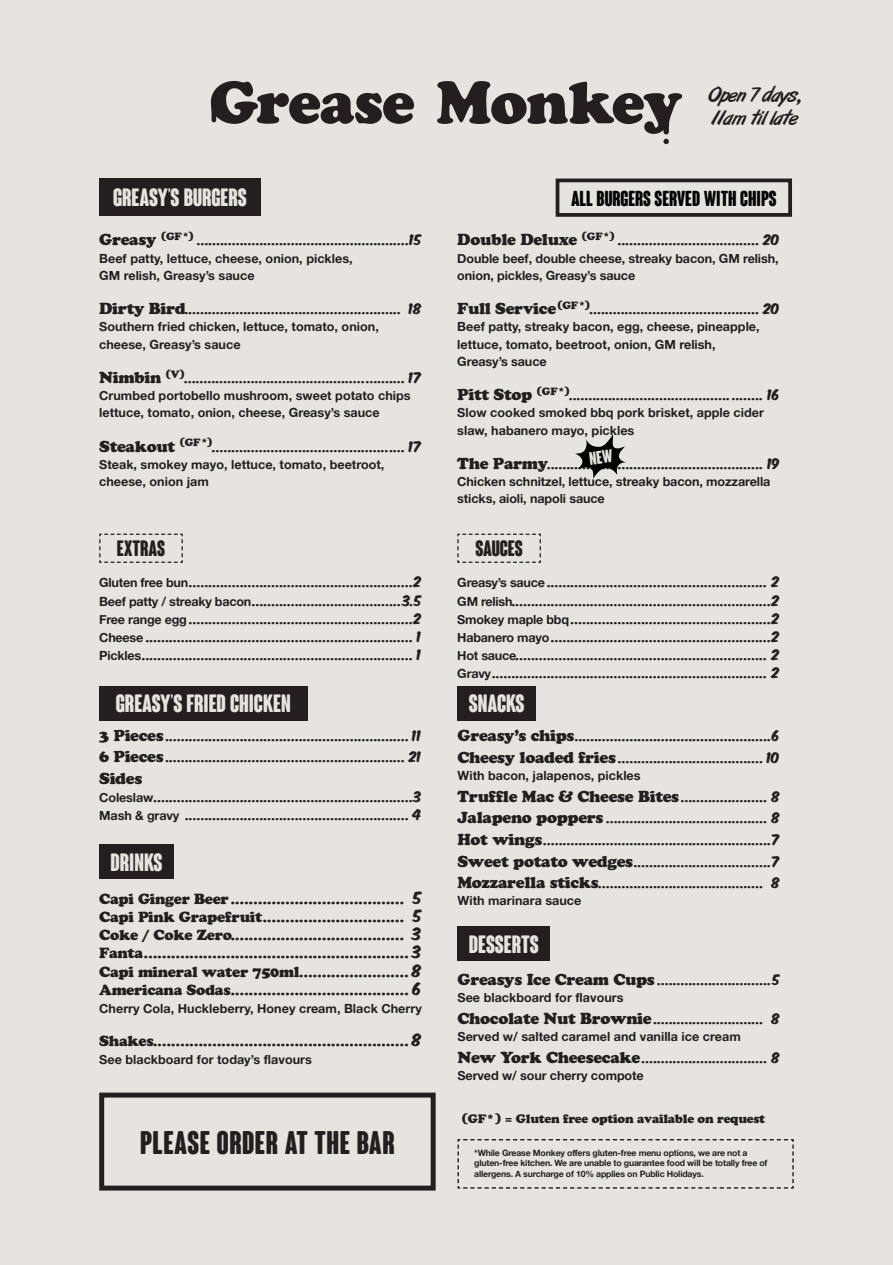
<style>
.page{position:relative;width:893px;height:1265px;background:#e6e4df}
.page>*{position:absolute;margin:0;border:0;box-sizing:border-box;transform-origin:0 0}
.burger_name{font:700 condensed 31.85px "Coluna Rounded";letter-spacing:.02em;color:#231f20}
.t1{font:700 condensed 24.32px "Coluna Rounded";color:#e6e4df}
.t2{font:700 condensed 21.7px "Coluna Rounded";color:#231f20}
.t3{font:700 condensed 21.18px "Coluna Rounded";color:#040503}
.burger_name-2{font:20.82px/22.8px "Art Brush";letter-spacing:-.02em;color:#231f20}
.burger_name-3{font:15.92px "Cooper Black Std";letter-spacing:-.02em;color:#231f20}
.burger_name-4{font:14.7px "Komika Axis";color:#231f20}
.burger_name-5{font:12.6px "Komika Axis";letter-spacing:-.02em;color:#231f20}
.burger_name-6{font:12.6px/17.3px "Alte Haas Grotesk Bold";color:#231f20}
.burger_name-7{font:12.25px "Cooper Black Std";letter-spacing:-.02em;color:#231f20}
.t4{font:8.75px/10.5px "Alte Haas Grotesk Bold";letter-spacing:-.02em;color:#231f20}
.s1{font-family:"Cooper Black Std";font-size:15.92px}
.s2{font-family:"Alte Haas Grotesk Bold"}
.s3{font-family:"Cooper Black Std"}
</style>
<div class="page">
<svg style="left:99px;top:533px;width:84px;height:30px"></svg>
<svg style="left:457px;top:533px;width:84px;height:30px"></svg>
<svg style="left:457px;top:1139px;width:337px;height:50px"></svg>
<div style="left:99px;top:179px;width:162px;height:37px;background:#231f20"></div>
<div style="left:99px;top:686px;width:208px;height:35px;background:#231f20"></div>
<div style="left:457px;top:686px;width:79px;height:34px;background:#231f20"></div>
<div style="left:457px;top:927px;width:93px;height:34px;background:#231f20"></div>
<div style="left:99px;top:844px;width:75px;height:35px;background:#231f20"></div>
<svg style="left:437px;top:81px;width:245px;height:63px"></svg>
<svg style="left:211px;top:81px;width:203px;height:43px"></svg>
<div style="left:99px;top:1093px;width:337px;height:98px;border:5px solid #231f20"></div>
<div style="left:556px;top:179px;width:236px;height:38px;border:4px solid #231f20"></div>
<svg style="left:575px;top:434px;width:50px;height:45px"></svg>
<p class="t1" style="left:113px;top:184px;width:135px">GREASY’S BURGERS</p>
<p class="burger_name-5" style="left:99px;top:234px;width:324px"><span class="s1">Greasy</span> <sup>(GF*)</sup> ......................................................15</p>
<p class="burger_name-6" style="left:99px;top:249px;width:255px">Beef patty, lettuce, cheese, onion, pickles,<br>GM relish, Greasy’s sauce</p>
<p class="burger_name-5" style="left:99px;top:302px;width:324px"><span class="s1">Dirty Bird</span>....................................................... 18</p>
<p class="burger_name-6" style="left:99px;top:318px;width:281px">Southern fried chicken, lettuce, tomato, onion, cheese, Greasy’s sauce</p>
<p class="burger_name-5" style="left:99px;top:371px;width:324px"><span class="s1">Nimbin</span> <sup>(V)</sup>........................................................ 17</p>
<p class="burger_name-6" style="left:99px;top:387px;width:313px">Crumbed portobello mushroom, sweet potato chips lettuce, tomato, onion, cheese, Greasy’s sauce</p>
<p class="burger_name-5" style="left:99px;top:440px;width:324px"><span class="s1">Steakout</span> <sup>(GF*)</sup>................................................. 17</p>
<p class="burger_name-6" style="left:99px;top:455px;width:287px">Steak, smokey mayo, lettuce, tomato, beetroot,</p>
<p class="burger_name-6" style="left:99px;top:473px;width:111px">cheese, onion jam</p>
<p class="burger_name-2" style="left:709px;top:84px;width:93px">Open 7 days,<br>11am til late</p>
<p class="t3" style="left:571px;top:187px;width:207px">ALL BURGERS SERVED WITH CHIPS</p>
<p class="burger_name-5" style="left:457px;top:234px;width:324px"><span class="s1">Double Deluxe</span> <sup>(GF*)</sup> .................................... 20</p>
<p class="burger_name-6" style="left:457px;top:249px;width:323px">Double beef, double cheese, streaky bacon, GM relish, onion, pickles, Greasy’s sauce</p>
<p class="burger_name-5" style="left:457px;top:302px;width:324px"><span class="s1">Full Service</span><sup>(GF*)</sup>........................................... 20</p>
<p class="burger_name-6" style="left:457px;top:318px;width:304px">Beef patty, streaky bacon, egg, cheese, pineapple,</p>
<p class="burger_name-6" style="left:457px;top:335px;width:260px">lettuce, tomato, beetroot, onion, GM relish,<br>Greasy’s sauce</p>
<p class="burger_name-5" style="left:457px;top:388px;width:324px"><span class="s1">Pitt Stop</span> <sup>(GF*)</sup>................................................. 16</p>
<p class="burger_name-6" style="left:457px;top:404px;width:308px">Slow cooked smoked bbq pork brisket, apple cider slaw, habanero mayo, pickles</p>
<p class="burger_name-5" style="left:457px;top:457px;width:324px"><span class="s1">The Parmy</span>....................................................... 19</p>
<p class="burger_name-6" style="left:457px;top:473px;width:315px">Chicken schnitzel, lettuce, streaky bacon, mozzarella sticks, aioli, napoli sauce</p>
<p class="t2" style="left:117px;top:537px;width:50px">EXTRAS</p>
<p class="t2" style="left:475px;top:537px;width:49px">SAUCES</p>
<p class="burger_name-5" style="left:99px;top:576px;width:324px"><span class="s2">Gluten free bun</span>.........................................................2</p>
<p class="burger_name-5" style="left:99px;top:594px;width:324px"><span class="s2">Beef patty / streaky bacon</span>......................................3.5</p>
<p class="burger_name-5" style="left:99px;top:612px;width:324px"><span class="s2">Free range egg</span> .........................................................2</p>
<p class="burger_name-5" style="left:99px;top:630px;width:324px"><span class="s2">Cheese</span> .................................................................... 1</p>
<p class="burger_name-5" style="left:99px;top:648px;width:324px"><span class="s2">Pickles</span>..................................................................... 1</p>
<p class="burger_name-5" style="left:457px;top:576px;width:324px"><span class="s2">Greasy’s sauce</span> ........................................................ 2</p>
<p class="burger_name-5" style="left:457px;top:594px;width:324px"><span class="s2">GM relish</span>..................................................................2</p>
<p class="burger_name-5" style="left:457px;top:612px;width:324px"><span class="s2">Smokey maple bbq</span> ...................................................2</p>
<p class="burger_name-5" style="left:457px;top:630px;width:324px"><span class="s2">Habanero mayo</span> ........................................................2</p>
<p class="burger_name-5" style="left:457px;top:648px;width:324px"><span class="s2">Hot sauce</span>................................................................ 2</p>
<p class="burger_name-5" style="left:457px;top:666px;width:324px"><span class="s2">Gravy</span>...................................................................... 2</p>
<p class="t1" style="left:116px;top:690px;width:176px">GREASY’S FRIED CHICKEN</p>
<p class="t1" style="left:469px;top:690px;width:57px">SNACKS</p>
<p class="burger_name-5" style="left:99px;top:729px;width:324px"><span class="s1">3 Pieces</span> .............................................................. 11</p>
<p class="burger_name-5" style="left:99px;top:751px;width:324px"><span class="s1">6 Pieces</span> ............................................................. 21</p>
<p class="burger_name-3" style="left:99px;top:769px;width:45px">Sides</p>
<p class="burger_name-5" style="left:99px;top:790px;width:324px"><span class="s2">Coleslaw</span>..................................................................3</p>
<p class="burger_name-5" style="left:99px;top:808px;width:324px"><span class="s2">Mash &amp; gravy</span> ......................................................... 4</p>
<p class="t1" style="left:111px;top:849px;width:53px">DRINKS</p>
<p class="burger_name-4" style="left:99px;top:890px;width:324px"><span class="s3">Capi Ginger Beer</span> ...................................... 5</p>
<p class="burger_name-4" style="left:99px;top:908px;width:324px"><span class="s3">Capi Pink Grapefruit</span>............................... 5</p>
<p class="burger_name-4" style="left:99px;top:926px;width:324px"><span class="s3">Coke / Coke Zero</span>...................................... 3</p>
<p class="burger_name-4" style="left:99px;top:945px;width:324px"><span class="s3">Fanta</span>..........................................................3</p>
<p class="burger_name-4" style="left:99px;top:963px;width:324px"><span class="s3">Capi mineral water 750ml</span>........................8</p>
<p class="burger_name-4" style="left:99px;top:981px;width:324px"><span class="s3">Americana Sodas</span>....................................... 6</p>
<p class="burger_name-6" style="left:99px;top:1000px;width:324px">Cherry Cola, Huckleberry, Honey cream, Black Cherry</p>
<p class="burger_name-4" style="left:99px;top:1032px;width:324px"><span class="s3">Shakes</span>........................................................8</p>
<p class="burger_name-6" style="left:99px;top:1051px;width:214px">See blackboard for today’s flavours</p>
<p class="burger_name" style="left:140px;top:1125px;width:256px">PLEASE ORDER AT THE BAR</p>
<p class="burger_name-5" style="left:457px;top:729px;width:324px"><span class="s1">Greasy’s chips</span>..................................................6</p>
<p class="burger_name-5" style="left:457px;top:751px;width:324px"><span class="s1">Cheesy loaded fries</span> ..................................... 10</p>
<p class="burger_name-6" style="left:457px;top:767px;width:185px">With bacon, jalapenos, pickles</p>
<p class="burger_name-5" style="left:457px;top:790px;width:324px"><span class="s1">Truffle Mac &amp; Cheese Bites</span> ...................... 8</p>
<p class="burger_name-5" style="left:457px;top:812px;width:324px"><span class="s1">Jalapeno poppers</span> ......................................... 8</p>
<p class="burger_name-5" style="left:457px;top:833px;width:324px"><span class="s1">Hot wings</span>..........................................................7</p>
<p class="burger_name-5" style="left:457px;top:855px;width:324px"><span class="s1">Sweet potato wedges</span>...................................7</p>
<p class="burger_name-5" style="left:457px;top:876px;width:324px"><span class="s1">Mozzarella sticks</span>.......................................... 8</p>
<p class="burger_name-6" style="left:457px;top:892px;width:125px">With marinara sauce</p>
<p class="t1" style="left:469px;top:931px;width:71px">DESSERTS</p>
<p class="burger_name-5" style="left:457px;top:973px;width:324px"><span class="s1">Greasys Ice Cream Cups</span> .............................5</p>
<p class="burger_name-6" style="left:457px;top:989px;width:168px">See blackboard for flavours</p>
<p class="burger_name-5" style="left:457px;top:1012px;width:324px"><span class="s1">Chocolate Nut Brownie</span> ............................ 8</p>
<p class="burger_name-6" style="left:457px;top:1028px;width:285px">Served w/ salted caramel and vanilla ice cream</p>
<p class="burger_name-5" style="left:457px;top:1051px;width:324px"><span class="s1">New York Cheesecake</span> ................................ 8</p>
<p class="burger_name-6" style="left:457px;top:1067px;width:188px">Served w/ sour cherry compote</p>
<p class="burger_name-7" style="left:462px;top:1112px;width:305px">(GF*) = Gluten free option available on request</p>
<p class="t4" style="left:474px;top:1147px;width:295px">*While Grease Monkey offers gluten-free menu options, we are not a gluten-free kitchen. We are unable to guarantee food will be totally free of allergens. A surcharge of 10% applies on Public Holidays.</p>
</div>
